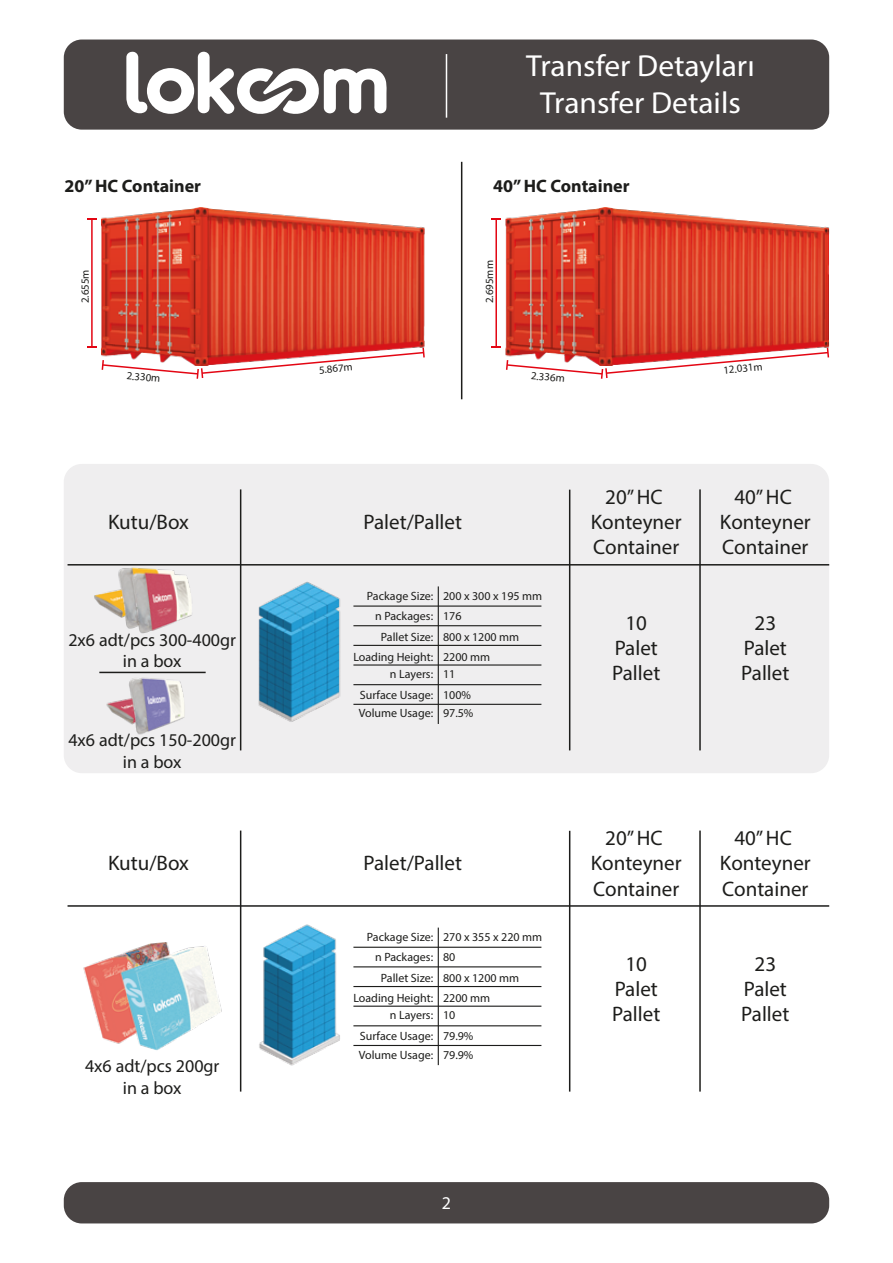
<style>
.page{position:relative;width:893px;height:1263px;background:#fff}
.page>*{position:absolute;margin:0;border:0;box-sizing:border-box;transform-origin:0 0}
.t1{font:30.45px/36.6px "Myriad Pro";color:#fff;text-align:center}
.t2{font:21px/25.2px "Myriad Pro";color:#1d1d1b;text-align:center}
.t3{font:18px/21.6px "Myriad Pro";color:#1d1d1b;text-align:center}
.t4{font:700 18px "Myriad Pro";color:#1d1d1b}
.t5{font:18px "Myriad Pro";color:#fff}
.t6{font:12px/20.4px "Myriad Pro";color:#1d1d1b}
.t7{font:10.95px "Myriad Pro";color:#1d1d1b}
</style>
<div class="page">
<div style="left:64px;top:40px;width:765px;height:90px;background:#494444;border-radius:18px"></div>
<svg style="left:126px;top:51px;width:261px;height:63px"></svg>
<hr style="left:446px;top:54px;width:1px;height:64px;background:#fff">
<div style="left:64px;top:464px;width:765px;height:309px;background:#efeeef;border-radius:18px"></div>
<hr style="left:240px;top:489px;width:1px;height:261px;background:#1d1d1b">
<hr style="left:569px;top:490px;width:1px;height:260px;background:#1d1d1b">
<hr style="left:699px;top:489px;width:2px;height:261px;background:#1d1d1b">
<hr style="left:68px;top:564px;width:761px;height:1px;background:#1d1d1b">
<hr style="left:353px;top:704px;width:188px;height:1px;background:#1d1d1b">
<hr style="left:353px;top:684px;width:188px;height:1px;background:#1d1d1b">
<hr style="left:353px;top:664px;width:188px;height:2px;background:#1d1d1b">
<hr style="left:353px;top:645px;width:188px;height:1px;background:#1d1d1b">
<hr style="left:353px;top:625px;width:188px;height:1px;background:#1d1d1b">
<hr style="left:353px;top:605px;width:188px;height:2px;background:#1d1d1b">
<hr style="left:438px;top:586px;width:1px;height:138px;background:#1d1d1b">
<img style="left:217px;top:565px;width:163px;height:163px">
<img style="left:79px;top:565px;width:127px;height:69px">
<hr style="left:240px;top:830px;width:1px;height:261px;background:#1d1d1b">
<hr style="left:569px;top:831px;width:1px;height:260px;background:#1d1d1b">
<hr style="left:699px;top:830px;width:2px;height:261px;background:#1d1d1b">
<hr style="left:68px;top:905px;width:761px;height:2px;background:#1d1d1b">
<hr style="left:353px;top:1045px;width:188px;height:1px;background:#1d1d1b">
<hr style="left:353px;top:1025px;width:188px;height:1px;background:#1d1d1b">
<hr style="left:353px;top:1005px;width:188px;height:2px;background:#1d1d1b">
<hr style="left:353px;top:986px;width:188px;height:1px;background:#1d1d1b">
<hr style="left:353px;top:966px;width:188px;height:1px;background:#1d1d1b">
<hr style="left:353px;top:947px;width:188px;height:1px;background:#1d1d1b">
<hr style="left:438px;top:927px;width:1px;height:138px;background:#1d1d1b">
<img style="left:259px;top:924px;width:123px;height:142px">
<img style="left:67px;top:906px;width:175px;height:180px">
<div style="left:64px;top:1182px;width:765px;height:41px;background:#494444;border-radius:18px"></div>
<svg style="left:101px;top:365px;width:197px;height:14px"></svg>
<svg style="left:506px;top:365px;width:196px;height:14px"></svg>
<hr style="left:461px;top:162px;width:1px;height:237px;background:#1d1d1b">
<img style="left:99px;top:671px;width:107px;height:64px">
<hr style="left:99px;top:672px;width:107px;height:1px;background:#1d1d1b">
<img style="left:102px;top:208px;width:728px;height:157px">
<h1 class="t1" style="left:526px;top:47px;width:230px">Transfer Detayları<br>Transfer Details</h1>
<h3 class="t4" style="left:65px;top:174px;width:138px">20” HC Container</h3>
<h3 class="t4" style="left:493px;top:174px;width:138px">40” HC Container</h3>
<p class="t7" style="left:78px;top:303px;width:35px;rotate:-90deg">2.655m</p>
<p class="t7" style="left:483px;top:303px;width:44px;rotate:-90deg">2.695mm</p>
<p class="t7" style="left:318px;top:363px;width:35px;rotate:-5deg">5.867m</p>
<p class="t7" style="left:127px;top:369px;width:35px;rotate:5deg">2.330m</p>
<p class="t7" style="left:532px;top:369px;width:35px;rotate:5deg">2.336m</p>
<p class="t7" style="left:723px;top:363px;width:41px;rotate:-5deg">12.031m</p>
<h2 class="t2" style="left:108px;top:509px;width:82px">Kutu/Box</h2>
<h2 class="t2" style="left:364px;top:509px;width:100px">Palet/Pallet</h2>
<h3 class="t3" style="left:68px;top:628px;width:169px">2x6 adt/pcs 300-400gr in a box</h3>
<h3 class="t3" style="left:68px;top:729px;width:169px">4x6 adt/pcs 150-200gr in a box</h3>
<p class="t6" style="left:443px;top:585px;width:101px;text-indent:-76px">Package Size: 200 x 300 x 195 mm<br>176<br>800 x 1200 mm<br>2200 mm</p>
<p class="t6" style="left:443px;top:664px;width:29px">11<br>100%</p>
<p class="t6" style="left:443px;top:703px;width:32px">97.5%</p>
<p class="t6" style="left:353px;top:606px;width:81px;text-align:right">n Packages:<br>Pallet Size:<br>Loading Height:</p>
<p class="t6" style="left:360px;top:664px;width:75px;text-align:right">n Layers:<br>Surface Usage:</p>
<p class="t6" style="left:359px;top:703px;width:76px">Volume Usage:</p>
<h2 class="t2" style="left:108px;top:850px;width:82px">Kutu/Box</h2>
<h2 class="t2" style="left:364px;top:850px;width:100px">Palet/Pallet</h2>
<h3 class="t3" style="left:85px;top:1055px;width:136px">4x6 adt/pcs 200gr in a box</h3>
<p class="t6" style="left:443px;top:927px;width:101px;text-indent:-76px">Package Size: 270 x 355 x 220 mm<br>80<br>800 x 1200 mm<br>2200 mm</p>
<p class="t6" style="left:443px;top:1005px;width:32px">10<br>79.9%</p>
<p class="t6" style="left:443px;top:1044px;width:32px">79.9%</p>
<p class="t6" style="left:353px;top:947px;width:81px;text-align:right">n Packages:<br>Pallet Size:<br>Loading Height:</p>
<p class="t6" style="left:360px;top:1005px;width:75px;text-align:right">n Layers:<br>Surface Usage:</p>
<p class="t6" style="left:359px;top:1044px;width:76px">Volume Usage:</p>
<h3 class="t5" style="left:442px;top:1191px;width:11px">2</h3>
<h2 class="t2" style="left:591px;top:484px;width:92px">20” HC<br>Konteyner<br>Container</h2>
<h2 class="t2" style="left:720px;top:484px;width:92px">40” HC<br>Konteyner<br>Container</h2>
<h2 class="t2" style="left:612px;top:609px;width:50px">10<br>Palet<br>Pallet</h2>
<h2 class="t2" style="left:741px;top:609px;width:50px">23<br>Palet<br>Pallet</h2>
<h2 class="t2" style="left:591px;top:825px;width:92px">20” HC<br>Konteyner<br>Container</h2>
<h2 class="t2" style="left:720px;top:825px;width:92px">40” HC<br>Konteyner<br>Container</h2>
<h2 class="t2" style="left:612px;top:951px;width:50px">10<br>Palet<br>Pallet</h2>
<h2 class="t2" style="left:741px;top:951px;width:50px">23<br>Palet<br>Pallet</h2>
</div>
